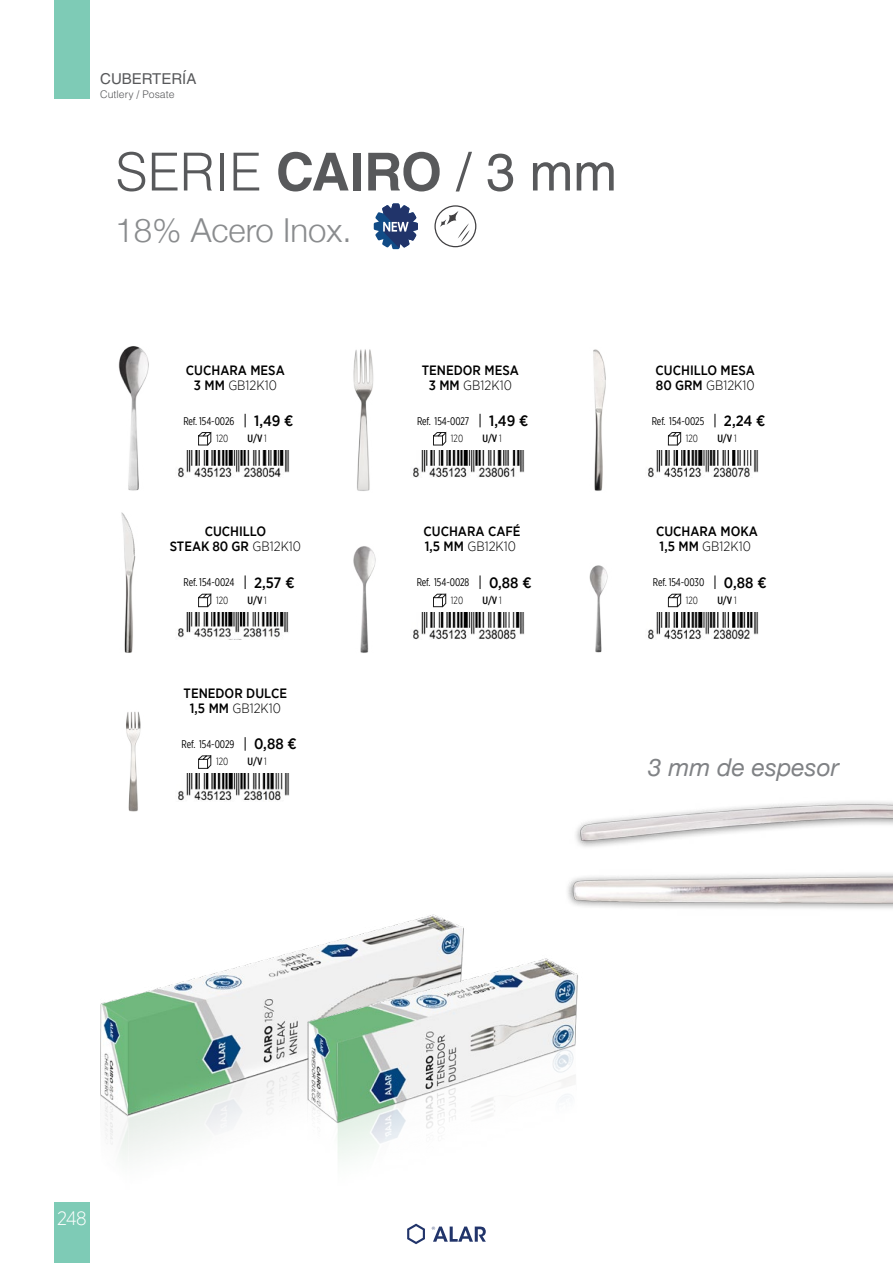
<style>
.page{position:relative;width:893px;height:1263px;background:#fff}
.page>*{position:absolute;margin:0;border:0;box-sizing:border-box;transform-origin:0 0}
.t1{font:300 52.5px "Helvetica LT Std";color:#58595b}
.t2{font:300 33px "Helvetica Neue";color:#8a8c8e}
.t3{font:italic 24.6px "Helvetica Neue";color:#808285}
.t4{font:300 19.5px "Gotham Narrow";color:#fff}
.t5{font:500 15px "Gotham Narrow";letter-spacing:-.01em;color:#000}
.t6{font:15px "Helvetica LT Std";color:#58595b}
.t7{font:500 13.5px/15px "Gotham Narrow";color:#000}
.t8{font:11.1px "Gotham X Narrow";letter-spacing:-.005em;color:#000;scale:.95 1}
.t9{font:500 10.5px "Gotham X Narrow";color:#000}
.t10{font:300 10.5px "Gotham X Narrow";color:#000}
.t11{font:300 10.5px "Helvetica LT Std";color:#58595b}
.s1{font-weight:700}
.s2{font-weight:400}
.s3{font-weight:300}
</style>
<div class="page">
<div style="left:54px;top:0;width:36px;height:99px;background:#7ecbb6"></div>
<div style="left:54px;top:1202px;width:36px;height:61px;background:#7ecbb6"></div>
<svg style="left:407px;top:1224px;width:18px;height:20px"></svg>
<svg style="left:432px;top:1226px;width:54px;height:16px"></svg>
<svg style="left:245px;top:414px;width:1px;height:13px"></svg>
<svg style="left:480px;top:575px;width:1px;height:14px"></svg>
<svg style="left:245px;top:575px;width:1px;height:14px"></svg>
<svg style="left:480px;top:414px;width:1px;height:13px"></svg>
<svg style="left:715px;top:575px;width:1px;height:14px"></svg>
<svg style="left:245px;top:737px;width:1px;height:14px"></svg>
<svg style="left:715px;top:414px;width:1px;height:13px"></svg>
<img style="left:178px;top:450px;width:112px;height:28px">
<img style="left:413px;top:612px;width:112px;height:27px">
<img style="left:178px;top:612px;width:111px;height:27px">
<img style="left:413px;top:450px;width:112px;height:28px">
<img style="left:648px;top:612px;width:111px;height:27px">
<img style="left:178px;top:774px;width:112px;height:27px">
<img style="left:648px;top:450px;width:111px;height:28px">
<svg style="left:198px;top:432px;width:13px;height:14px"></svg>
<svg style="left:433px;top:593px;width:13px;height:14px"></svg>
<svg style="left:198px;top:593px;width:13px;height:14px"></svg>
<svg style="left:433px;top:432px;width:13px;height:14px"></svg>
<svg style="left:668px;top:593px;width:13px;height:14px"></svg>
<svg style="left:198px;top:755px;width:13px;height:14px"></svg>
<svg style="left:668px;top:432px;width:13px;height:14px"></svg>
<img style="left:118px;top:346px;width:31px;height:145px">
<img style="left:353px;top:349px;width:21px;height:142px">
<img style="left:593px;top:349px;width:13px;height:142px">
<img style="left:353px;top:546px;width:23px;height:107px">
<img style="left:121px;top:512px;width:15px;height:141px">
<img style="left:126px;top:712px;width:15px;height:100px">
<img style="left:589px;top:565px;width:19px;height:88px">
<img style="left:100px;top:959px;width:167px;height:200px">
<img style="left:267px;top:914px;width:311px;height:245px">
<svg style="left:374px;top:203px;width:44px;height:46px"></svg>
<svg style="left:434px;top:205px;width:42px;height:42px"></svg>
<img style="left:576px;top:801px;width:317px;height:46px">
<img style="left:551px;top:873px;width:342px;height:80px">
<p class="t6" style="left:100px;top:70px;width:98px">CUBERTERÍA</p>
<p class="t11" style="left:100px;top:87px;width:76px">Cutlery / Posate</p>
<h1 class="t1" style="left:115px;top:139px;width:503px">SERIE <span class="s1">CAIRO</span> <span class="s2">/ 3 MM</span></h1>
<h2 class="t2" style="left:115px;top:203px;width:238px">18% Acero Inox.</h2>
<p class="t7" style="left:186px;top:362px;width:100px;text-align:center">CUCHARA MESA<br>3 MM <span class="s3">GB12K10</span></p>
<p class="t7" style="left:422px;top:362px;width:98px;text-align:center">TENEDOR MESA<br>3 MM <span class="s3">GB12K10</span></p>
<p class="t7" style="left:656px;top:362px;width:34px">CUCHILLO</p>
<p class="t7" style="left:656px;top:362px;width:100px;text-indent:65px">MESA<br>80 GRM <span class="s3">GB12K10</span></p>
<p class="t8" style="left:183px;top:414px;width:55px">Ref. 154-0026</p>
<p class="t10" style="left:216px;top:432px;width:14px">120</p>
<p class="t5" style="left:254px;top:411px;width:41px">1,49 €</p>
<p class="t8" style="left:652px;top:414px;width:57px">Ref. 154-0025</p>
<p class="t5" style="left:489px;top:411px;width:41px">1,49 €</p>
<p class="t8" style="left:417px;top:414px;width:57px">Ref. 154-0027</p>
<p class="t9" style="left:482px;top:432px;width:21px">U/V <span class="s3">1</span></p>
<p class="t9" style="left:247px;top:432px;width:21px">U/V <span class="s3">1</span></p>
<p class="t10" style="left:686px;top:432px;width:14px">120</p>
<p class="t10" style="left:451px;top:432px;width:14px">120</p>
<p class="t5" style="left:724px;top:411px;width:43px">2,24 €</p>
<p class="t9" style="left:717px;top:432px;width:21px">U/V <span class="s3">1</span></p>
<p class="t7" style="left:170px;top:524px;width:133px;text-align:center">CUCHILLO<br>STEAK 80 GR <span class="s3">GB12K10</span></p>
<p class="t7" style="left:425px;top:524px;width:97px;text-indent:63px">CAFÉ<br>1,5 MM <span class="s3">GB12K10</span></p>
<p class="t7" style="left:424px;top:524px;width:36px">CUCHARA</p>
<p class="t5" style="left:254px;top:573px;width:42px">2,57 €</p>
<p class="t5" style="left:489px;top:573px;width:44px">0,88 €</p>
<p class="t8" style="left:184px;top:576px;width:55px">Ref. 154-0024</p>
<p class="t8" style="left:417px;top:576px;width:57px">Ref. 154-0028</p>
<p class="t9" style="left:247px;top:594px;width:21px">U/V <span class="s3">1</span></p>
<p class="t9" style="left:482px;top:594px;width:21px">U/V <span class="s3">1</span></p>
<p class="t10" style="left:216px;top:594px;width:14px">120</p>
<p class="t10" style="left:451px;top:594px;width:14px">120</p>
<p class="t7" style="left:184px;top:685px;width:17px">TENEDOR</p>
<p class="t7" style="left:246px;top:685px;width:9px">DUL</p>
<p class="t7" style="left:190px;top:685px;width:97px;text-indent:81px">CE<br>1,5 MM <span class="s3">GB12K10</span></p>
<p class="t8" style="left:182px;top:737px;width:57px">Ref. 154-0029</p>
<p class="t10" style="left:216px;top:755px;width:14px">120</p>
<p class="t5" style="left:254px;top:734px;width:44px">0,88 €</p>
<p class="t9" style="left:247px;top:755px;width:21px">U/V <span class="s3">1</span></p>
<p class="t7" style="left:656px;top:524px;width:103px">CUCHARA MOKA<br>1,5 MM <span class="s3">GB12K10</span></p>
<p class="t8" style="left:653px;top:576px;width:56px">Ref. 154-0030</p>
<p class="t10" style="left:686px;top:594px;width:14px">120</p>
<p class="t5" style="left:724px;top:573px;width:44px">0,88 €</p>
<p class="t9" style="left:717px;top:594px;width:21px">U/V <span class="s3">1</span></p>
<h3 class="t3" style="left:648px;top:750px;width:192px">3 mm de espesor</h3>
<h3 class="t4" style="left:57px;top:1206px;width:31px">248</h3>
</div>
